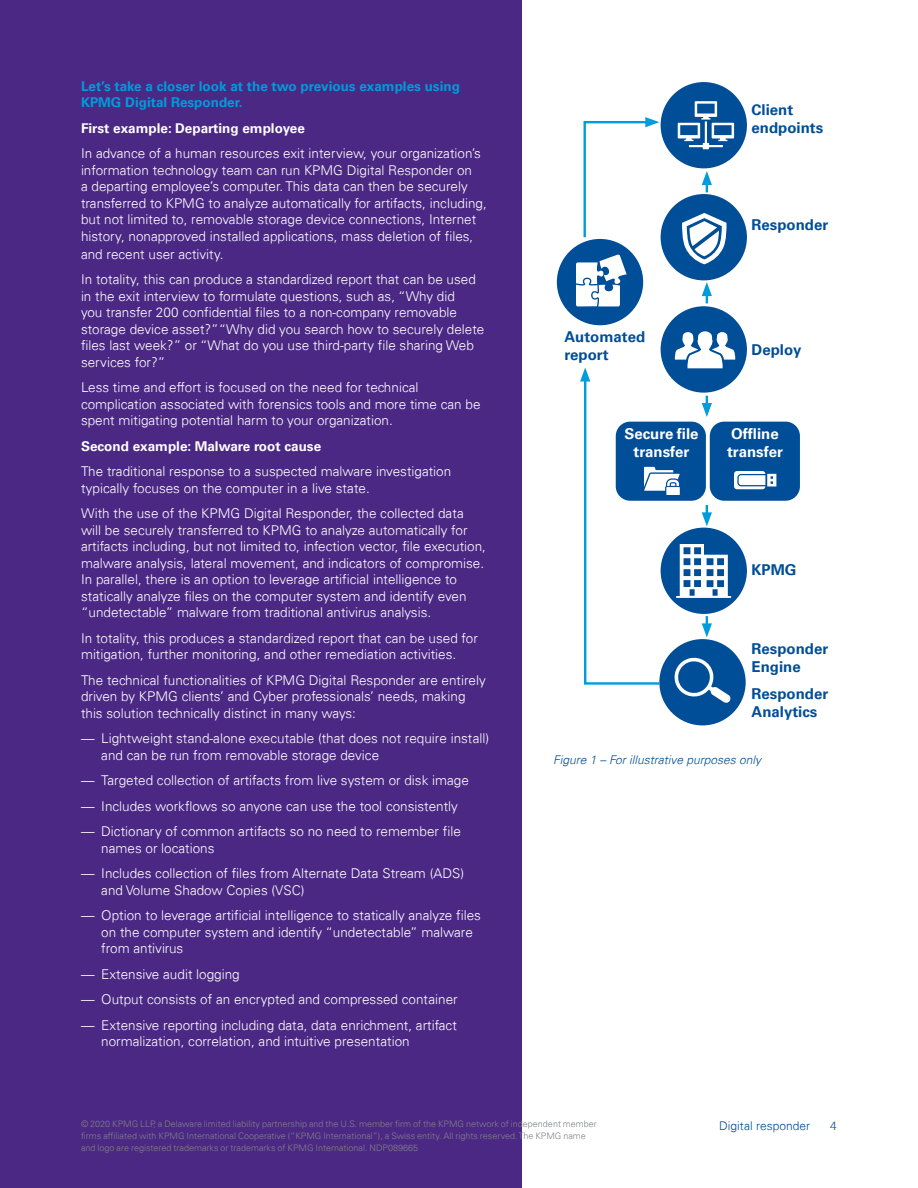
<style>
.page{position:relative;width:918px;height:1188px;background:#fff}
.page>*{position:absolute;margin:0;border:0;box-sizing:border-box;transform-origin:0 0}
.t1{font:700 15px/18px "Univers 65";color:#004e98}
.t2{font:700 15px/18px "Univers 65";color:#fff;text-align:center}
.t3{font:300 13.5px/16.5px "Univers 45";color:#fff}
.t4{font:700 13.5px/16.5px "Univers 65";color:#009cdc}
.t5{font:700 13.5px "Univers 65";color:#fff}
.t6{font:italic 300 12px "Univers 45";color:#004e98}
.t7{font:300 12px "Univers 45";color:#004e98}
.t8{font:300 9px/12px "Univers 45";color:#808285}
</style>
<div class="page">
<div style="left:0;top:0;width:522px;height:1188px;background:#4b2884"></div>
<div style="left:661px;top:82px;width:86px;height:86px;background:#004e98;border-radius:50%"></div>
<div style="left:661px;top:194px;width:86px;height:86px;background:#004e98;border-radius:50%"></div>
<div style="left:661px;top:306px;width:86px;height:87px;background:#004e98;border-radius:50%"></div>
<div style="left:659px;top:639px;width:87px;height:86px;background:#004e98;border-radius:50%"></div>
<div style="left:557px;top:239px;width:86px;height:86px;background:#004e98;border-radius:50%"></div>
<svg style="left:702px;top:171px;width:10px;height:21px"></svg>
<svg style="left:702px;top:282px;width:10px;height:21px"></svg>
<svg style="left:583px;top:117px;width:76px;height:123px"></svg>
<div style="left:710px;top:422px;width:90px;height:79px;background:#004e98;border-radius:14px"></div>
<svg style="left:678px;top:101px;width:56px;height:48px"></svg>
<svg style="left:682px;top:213px;width:45px;height:51px"></svg>
<svg style="left:576px;top:254px;width:51px;height:52px"></svg>
<svg style="left:580px;top:331px;width:196px;height:372px"></svg>
<hr style="left:676px;top:596px;width:55px;height:2px;background:#fff">
<p class="t4" style="left:81px;top:78px;width:380px">Let’s take a closer look at the two previous examples using<br>KPMG Digital Responder.</p>
<p class="t5" style="left:81px;top:120px;width:225px">First example: Departing employee</p>
<p class="t3" style="left:81px;top:145px;width:408px">In advance of a human resources exit interview, your organization’s information technology team can run KPMG Digital Responder on<br>a departing employee’s computer. This data can then be securely transferred to KPMG to analyze automatically for artifacts, including, but not limited to, removable storage device connections, Internet history, nonapproved installed applications, mass deletion of files,</p>
<p class="t3" style="left:81px;top:241px;width:396px;line-height:25.5px">and recent user activity.<br>In totality, this can produce a standardized report that can be used</p>
<p class="t3" style="left:81px;top:288px;width:405px">in the exit interview to formulate questions, such as, “Why did<br>you transfer 200 confidential files to a non-company removable storage device asset?”“Why did you search how to securely delete files last week?” or “What do you use third-party file sharing Web services for?”</p>
<p class="t3" style="left:81px;top:379px;width:401px">Less time and effort is focused on the need for technical complication associated with forensics tools and more time can be spent mitigating potential harm to your organization.</p>
<p class="t5" style="left:81px;top:438px;width:242px">Second example: Malware root cause</p>
<p class="t3" style="left:81px;top:463px;width:372px">The traditional response to a suspected malware investigation typically focuses on the computer in a live state.</p>
<p class="t3" style="left:81px;top:505px;width:406px">With the use of the KPMG Digital Responder, the collected data will be securely transferred to KPMG to analyze automatically for artifacts including, but not limited to, infection vector, file execution, malware analysis, lateral movement, and indicators of compromise.<br>In parallel, there is an option to leverage artificial intelligence to statically analyze files on the computer system and identify even “undetectable” malware from traditional antivirus analysis.</p>
<p class="t3" style="left:81px;top:630px;width:398px">In totality, this produces a standardized report that can be used for mitigation, further monitoring, and other remediation activities.</p>
<p class="t3" style="left:81px;top:672px;width:406px">The technical functionalities of KPMG Digital Responder are entirely driven by KPMG clients’ and Cyber professionals’ needs, making this solution technically distinct in many ways:</p>
<p class="t3" style="left:101px;top:730px;width:389px;text-indent:-20px">— Lightweight stand-alone executable (that does not require install) and can be run from removable storage device</p>
<p class="t3" style="left:81px;top:772px;width:389px">— Targeted collection of artifacts from live system or disk image</p>
<p class="t3" style="left:81px;top:798px;width:379px">— Includes workflows so anyone can use the tool consistently</p>
<p class="t3" style="left:101px;top:823px;width:361px;text-indent:-20px">— Dictionary of common artifacts so no need to remember file names or locations</p>
<p class="t3" style="left:101px;top:865px;width:364px;text-indent:-20px">— Includes collection of files from Alternate Data Stream (ADS) and Volume Shadow Copies (VSC)</p>
<p class="t3" style="left:101px;top:907px;width:381px;text-indent:-20px">— Option to leverage artificial intelligence to statically analyze files on the computer system and identify “undetectable” malware from antivirus</p>
<p class="t3" style="left:81px;top:966px;width:160px">— Extensive audit logging</p>
<p class="t3" style="left:81px;top:991px;width:378px">— Output consists of an encrypted and compressed container</p>
<p class="t3" style="left:101px;top:1017px;width:357px;text-indent:-20px">— Extensive reporting including data, data enrichment, artifact normalization, correlation, and intuitive presentation</p>
<p class="t1" style="left:752px;top:101px;width:73px">Client endpoints</p>
<p class="t1" style="left:564px;top:328px;width:82px">Automated report</p>
<p class="t1" style="left:752px;top:216px;width:78px">Responder</p>
<p class="t1" style="left:752px;top:341px;width:52px">Deploy</p>
<p class="t2" style="left:624px;top:425px;width:76px">Secure file transfer</p>
<p class="t2" style="left:727px;top:425px;width:57px;text-align:left">Offline transfer</p>
<p class="t1" style="left:752px;top:561px;width:47px">KPMG</p>
<p class="t1" style="left:752px;top:640px;width:78px">Responder<br>Engine</p>
<p class="t1" style="left:752px;top:685px;width:78px">Responder<br>Analytics</p>
<p class="t6" style="left:553px;top:753px;width:210px">Figure 1 – For illustrative purposes only</p>
<p class="t8" style="left:81px;top:1118px;width:517px">© 2020 KPMG LLP, a Delaware limited liability partnership and the U.S. member firm of the KPMG network of independent member firms affiliated with KPMG International Cooperative (“KPMG International”), a Swiss entity. All rights reserved. The KPMG name and logo are registered trademarks or trademarks of KPMG International. NDP089665</p>
<p class="t7" style="left:719px;top:1118px;width:92px">Digital responder</p>
<p class="t7" style="left:830px;top:1118px;width:8px">4</p>
</div>
